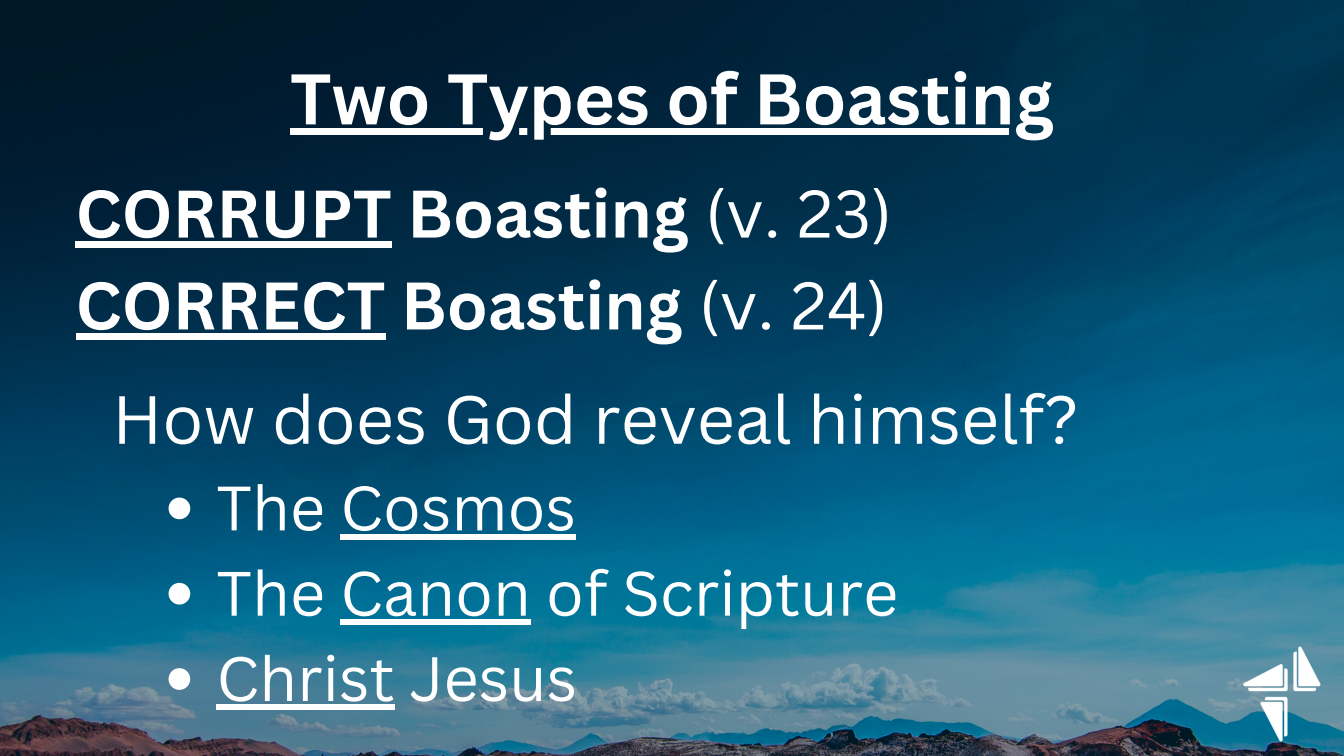
<style>
.page{position:relative;width:1344px;height:756px;background:#fff}
.page>*{position:absolute;margin:0;border:0;box-sizing:border-box;transform-origin:0 0}
.t1{font:700 70px "Canva Sans";color:#fff}
.t2{font:66.5px "Canva Sans";color:#fff}
.t3{font:700 65.62px "Canva Sans";color:#fff}
.t4{font:61.25px "Canva Sans";color:#fff}
.s1{font-weight:400}
</style>
<div class="page">
<img style="left:0;top:0;width:1344px;height:756px">
<div style="left:290px;top:128px;width:764px;height:7px;background:#fff"></div>
<div style="left:76px;top:242px;width:316px;height:6px;background:#fff"></div>
<div style="left:76px;top:333px;width:309px;height:7px;background:#fff"></div>
<svg style="left:169px;top:498px;width:21px;height:21px"></svg>
<div style="left:340px;top:534px;width:236px;height:6px;background:#fff"></div>
<svg style="left:169px;top:583px;width:21px;height:22px"></svg>
<div style="left:340px;top:619px;width:191px;height:6px;background:#fff"></div>
<svg style="left:169px;top:668px;width:21px;height:22px"></svg>
<div style="left:216px;top:704px;width:179px;height:6px;background:#fff"></div>
<p class="t1" style="left:290px;top:50px;width:765px">Two Types of Boasting</p>
<p class="t3" style="left:76px;top:167px;width:818px">CORRUPT Boasting <span class="s1">(v. 23)</span></p>
<p class="t3" style="left:76px;top:259px;width:814px">CORRECT Boasting <span class="s1">(v. 24)</span></p>
<p class="t2" style="left:112px;top:373px;width:968px">How does God reveal himself?</p>
<p class="t4" style="left:216px;top:465px;width:361px">The Cosmos</p>
<p class="t4" style="left:216px;top:550px;width:683px">The Canon of Scripture</p>
<p class="t4" style="left:216px;top:636px;width:362px">Christ Jesus</p>
</div>
